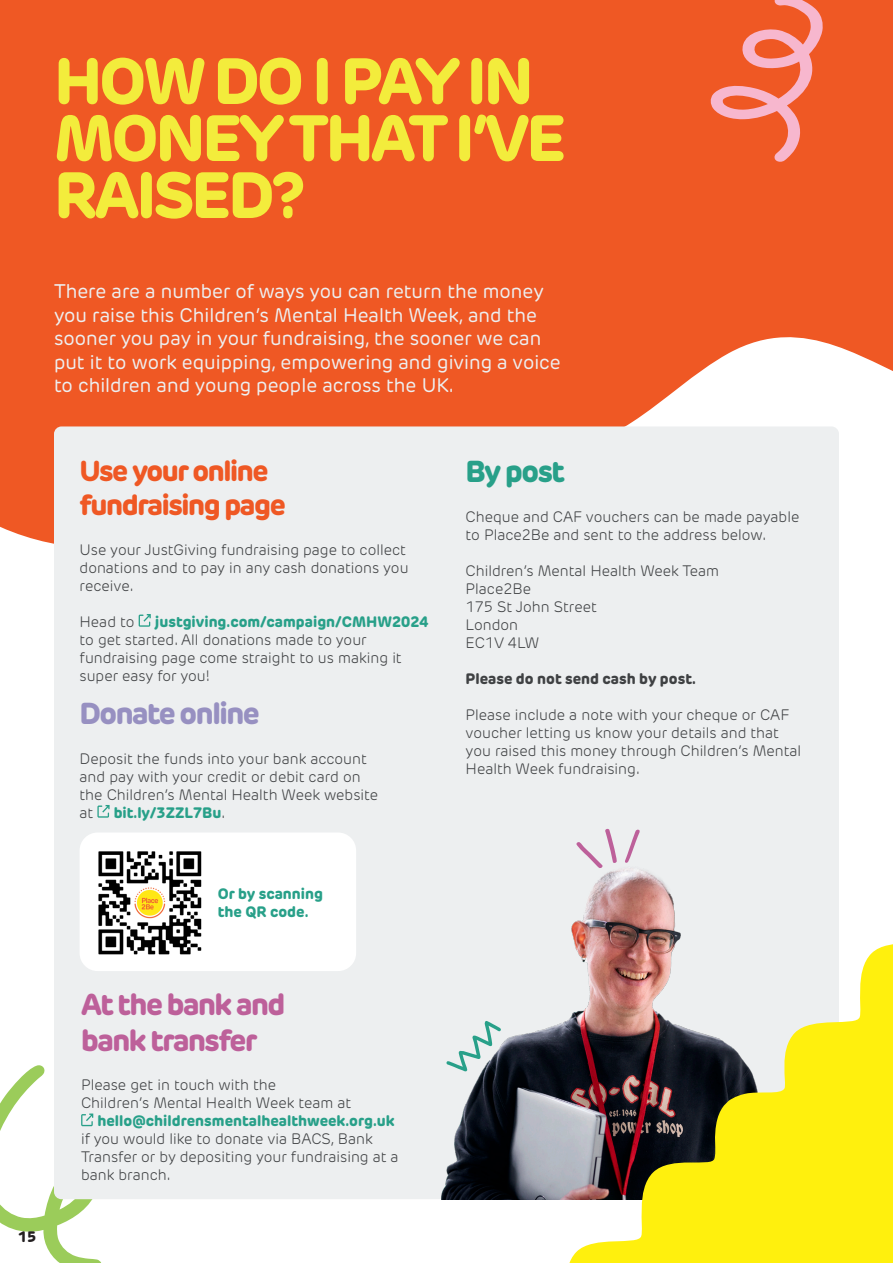
<style>
.page{position:relative;width:893px;height:1263px;background:#fff}
.page>*{position:absolute;margin:0;border:0;box-sizing:border-box;transform-origin:0 0}
.t1{font:800 64.5px/57px "New Rubrik";letter-spacing:-.05em;color:#f3ec3c}
.t2{font:800 30px/36px "New Rubrik";letter-spacing:-.05em;color:#bd609a}
.t3{font:800 30px "New Rubrik";letter-spacing:-.05em;color:#9790c1}
.t4{font:800 30px "New Rubrik";letter-spacing:-.05em;color:#28a089}
.t5{font:800 28.5px/34.2px "New Rubrik";letter-spacing:-.05em;color:#ef5824}
.t6{font:19.5px/23.4px "New Rubrik";color:#edeff0}
.t7{font:300 15px/18px "New Rubrik";color:#3f4143}
.t8{font:800 15px/18px "New Rubrik";color:#28a089}
.t9{font:800 15px "New Rubrik";color:#3f4143}
.t10{font:800 15px "New Rubrik";color:#231f20}
.s1{font-weight:800;color:#28a089}
.s2{font-weight:300;color:#3f4143}
</style>
<div class="page">
<div style="left:0;top:0;width:893px;height:544px;background:#ef5824"></div>
<div style="left:54px;top:426px;width:785px;height:773px;background:#edeff0;border-radius:7px"></div>
<img style="left:441px;top:869px;width:234px;height:330px">
<svg style="left:139px;top:614px;width:12px;height:13px"></svg>
<svg style="left:97px;top:805px;width:13px;height:13px"></svg>
<svg style="left:0;top:1065px;width:101px;height:198px"></svg>
<svg style="left:511px;top:925px;width:382px;height:338px"></svg>
<svg style="left:446px;top:1021px;width:55px;height:50px"></svg>
<svg style="left:576px;top:828px;width:64px;height:41px"></svg>
<svg style="left:710px;top:0;width:113px;height:162px;background:#f17050"></svg>
<div style="left:80px;top:832px;width:276px;height:139px;background:#fff;border-radius:18px"></div>
<img style="left:98px;top:851px;width:104px;height:104px">
<p class="t1" style="left:54px;top:53px;width:514px">HOW DO I PAY IN<br>MONEY THAT I’VE<br>RAISED?</p>
<p class="t6" style="left:54px;top:280px;width:508px">There are a number of ways you can return the money you raise this Children’s Mental Health Week, and the sooner you pay in your fundraising, the sooner we can put it to work equipping, empowering and giving a voice to children and young people across the UK.</p>
<p class="t5" style="left:80px;top:454px;width:208px">Use your online fundraising page</p>
<p class="t7" style="left:80px;top:540px;width:330px">Use your JustGiving fundraising page to collect donations and to pay in any cash donations you receive.</p>
<p class="t7" style="left:80px;top:612px;width:56px">Head to</p>
<p class="t7" style="left:80px;top:612px;width:351px;text-indent:75px"><span class="s1">justgiving.com/campaign/CMHW2024 </span>to get started. All donations made to your fundraising page come straight to us making it super easy for you!</p>
<p class="t3" style="left:80px;top:694px;width:182px">Donate online</p>
<p class="t7" style="left:80px;top:749px;width:300px">Deposit the funds into your bank account and pay with your credit or debit card on the Children’s Mental Health Week website at</p>
<p class="t8" style="left:114px;top:803px;width:113px">bit.ly/3ZZL7Bu<span class="s2">.</span></p>
<p class="t8" style="left:218px;top:884px;width:107px">Or by scanning the QR code.</p>
<p class="t4" style="left:466px;top:452px;width:101px">By post</p>
<p class="t7" style="left:466px;top:507px;width:335px">Cheque and CAF vouchers can be made payable to Place2Be and sent to the address below.</p>
<p class="t7" style="left:466px;top:561px;width:255px">Children’s Mental Health Week Team</p>
<p class="t7" style="left:466px;top:579px;width:67px">Place2Be</p>
<p class="t7" style="left:466px;top:597px;width:133px">175 St John Street</p>
<p class="t7" style="left:466px;top:615px;width:54px">London</p>
<p class="t7" style="left:466px;top:633px;width:75px">EC1V 4LW</p>
<p class="t9" style="left:466px;top:669px;width:232px">Please do not send cash by post.</p>
<p class="t7" style="left:466px;top:705px;width:337px">Please include a note with your cheque or CAF voucher letting us know your details and that you raised this money through Children’s Mental Health Week fundraising.</p>
<p class="t10" style="left:18px;top:1227px;width:20px">15</p>
<p class="t2" style="left:81px;top:986px;width:206px">At the bank and bank transfer</p>
<p class="t7" style="left:81px;top:1076px;width:197px">Please get in touch with the</p>
<p class="t7" style="left:81px;top:1094px;width:272px">Children’s Mental Health Week team at</p>
<p class="t8" style="left:97px;top:1112px;width:299px">hello@childrensmentalhealthweek.org.uk</p>
<p class="t7" style="left:81px;top:1130px;width:293px">if you would like to donate via BACS, Bank</p>
<p class="t7" style="left:81px;top:1148px;width:319px">Transfer or by depositing your fundraising at a</p>
<p class="t7" style="left:81px;top:1166px;width:91px">bank branch.</p>
</div>
